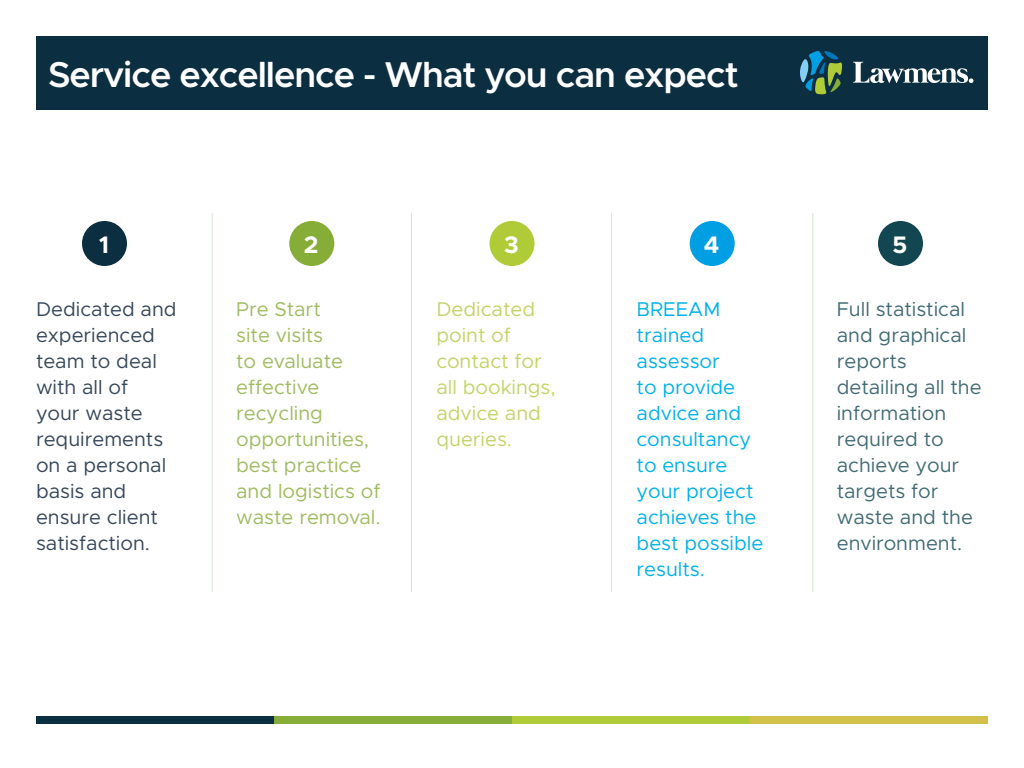
<style>
.page{position:relative;width:1024px;height:768px;background:#fff}
.page>*{position:absolute;margin:0;border:0;box-sizing:border-box;transform-origin:0 0}
.t1{font:600 36px "Metropolis";letter-spacing:-.03em;color:#fff}
.t2{font:700 24px "Metropolis";color:#fff}
.t3{font:20px/26px "Metropolis";color:#416b74}
.t4{font:20px/26px "Metropolis";color:#36475a}
.t5{font:20px/26px "Metropolis";color:#00b1eb}
.t6{font:20px/26px "Metropolis";color:#9ebc5f}
.t7{font:20px/26px "Metropolis";color:#c1d566}
</style>
<div class="page">
<div style="left:36px;top:36px;width:952px;height:73px;background:#0c2e41"></div>
<div style="left:36px;top:716px;width:238px;height:8px;background:#0c2e41"></div>
<div style="left:274px;top:716px;width:238px;height:8px;background:#85ad37"></div>
<div style="left:512px;top:716px;width:238px;height:8px;background:#afcb37"></div>
<div style="left:750px;top:716px;width:238px;height:8px;background:#d4bf48"></div>
<svg style="left:800px;top:51px;width:42px;height:43px"></svg>
<svg style="left:853px;top:62px;width:120px;height:21px"></svg>
<hr style="left:212px;top:213px;width:1px;height:379px;background:#d9e5d9">
<hr style="left:411px;top:213px;width:1px;height:379px;background:#d9e5d9">
<hr style="left:611px;top:213px;width:1px;height:379px;background:#d9e5d9">
<hr style="left:812px;top:213px;width:1px;height:379px;background:#d9e5d9">
<div style="left:82px;top:221px;width:45px;height:45px;background:#0c2e41;border-radius:50%"></div>
<div style="left:289px;top:221px;width:45px;height:45px;background:#85ad37;border-radius:50%"></div>
<div style="left:490px;top:221px;width:44px;height:45px;background:#afcb37;border-radius:50%"></div>
<div style="left:690px;top:221px;width:45px;height:45px;background:#009fe3;border-radius:50%"></div>
<div style="left:878px;top:221px;width:45px;height:45px;background:#124651;border-radius:50%"></div>
<h1 class="t1" style="left:48px;top:52px;width:692px">Service excellence - What you can expect</h1>
<p class="t2" style="left:99px;top:230px;width:11px">1</p>
<p class="t2" style="left:304px;top:230px;width:16px">2</p>
<p class="t2" style="left:504px;top:230px;width:16px">3</p>
<p class="t2" style="left:704px;top:230px;width:17px">4</p>
<p class="t2" style="left:893px;top:230px;width:16px">5</p>
<p class="t4" style="left:36px;top:296px;width:142px">Dedicated and experienced team to deal with all of your waste requirements on a personal basis and ensure client satisfaction.</p>
<p class="t6" style="left:236px;top:296px;width:146px">Pre Start<br>site visits<br>to evaluate effective recycling opportunities, best practice and logistics of waste removal.</p>
<p class="t7" style="left:436px;top:296px;width:121px">Dedicated point of contact for all bookings, advice and queries.</p>
<p class="t5" style="left:637px;top:296px;width:128px">BREEAM trained assessor<br>to provide advice and consultancy to ensure your project achieves the best possible results.</p>
<p class="t3" style="left:837px;top:296px;width:146px">Full statistical and graphical reports detailing all the information required to achieve your targets for waste and the environment.</p>
</div>
